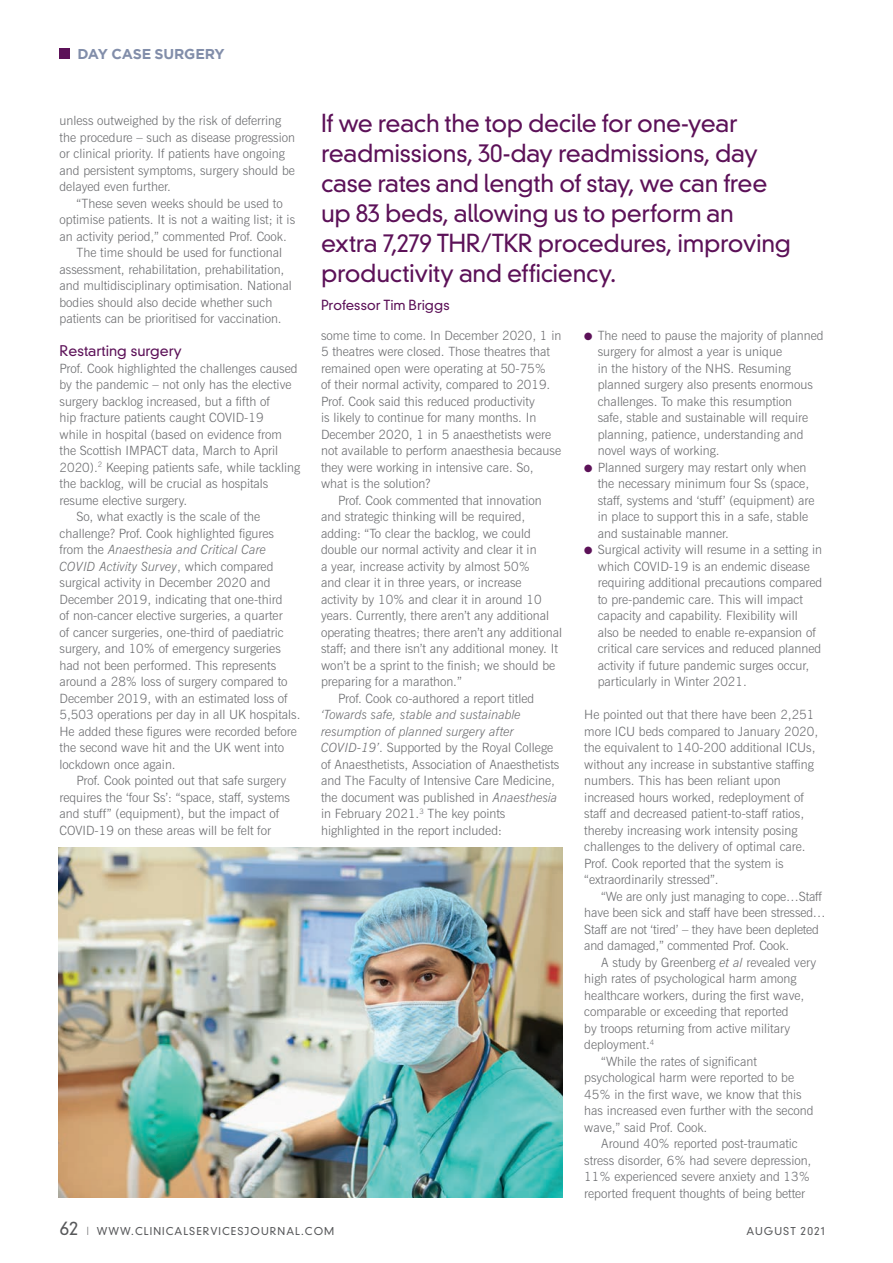
<style>
.page{position:relative;width:893px;height:1263px;background:#fff}
.page>*{position:absolute;margin:0;border:0;box-sizing:border-box;transform-origin:0 0}
._8_Feat_Quote{font:300 24px/30px "DIN Neuzeit Grotesk";letter-spacing:-.015em;color:#5c1158}
._5_Feat_Xhead{font:300 14.25px "DIN Neuzeit Grotesk";color:#5c1158}
.t1{font:700 14.25px "Gotham";letter-spacing:-.015em;color:#828eaa}
._8_Feat_Quote-2{font:300 13.5px "DIN Neuzeit Grotesk";letter-spacing:-.005em;color:#5c1158}
._4_Feat_Text_indent{font:300 12.75px/16.5px "News Gothic BT";color:#6c6d70}
._3_Feat_Text_Full_ou{font:300 12.75px/16.5px "News Gothic BT";color:#6c6d70}
.t2{font:300 10.5px "DIN Neuzeit Grotesk";letter-spacing:.1em;color:#57585a}
.s1{font-style:italic}
.s2{color:#5c1158}
.s3{font-size:18px}
.s4{font-family:"Gotham";font-size:11.25px}
.s5{font-size:10.8px}
</style>
<div class="page">
<div style="left:60px;top:48px;width:10px;height:11px;background:#5c1158"></div>
<img style="left:58px;top:847px;width:504px;height:350px">
<p class="t1" style="left:78px;top:45px;width:149px">DAY CASE SURGERY</p>
<p class="_4_Feat_Text_indent" style="left:60px;top:112px;width:237px">unless outweighed by the risk of deferring the procedure – such as disease progression or clinical priority. If patients have ongoing and persistent symptoms, surgery should be delayed even further.</p>
<p class="_4_Feat_Text_indent" style="left:60px;top:195px;width:237px;text-indent:17px">“These seven weeks should be used to optimise patients. It is not a waiting list; it is an activity period,” commented Prof. Cook.</p>
<p class="_4_Feat_Text_indent" style="left:60px;top:244px;width:234px;text-indent:17px">The time should be used for functional assessment, rehabilitation, prehabilitation, and multidisciplinary optimisation. National bodies should also decide whether such patients can be prioritised for vaccination.</p>
<p class="_5_Feat_Xhead" style="left:60px;top:342px;width:124px">Restarting surgery</p>
<p class="_3_Feat_Text_Full_ou" style="left:60px;top:360px;width:242px">Prof. Cook highlighted the challenges caused by the pandemic – not only has the elective surgery backlog increased, but a fifth of<br>hip fracture patients caught COVID-19<br>while in hospital (based on evidence from the Scottish IMPACT data, March to April 2020).<sup>2</sup> Keeping patients safe, while tackling the backlog, will be crucial as hospitals resume elective surgery.</p>
<p class="_4_Feat_Text_indent" style="left:60px;top:508px;width:242px;text-indent:17px">So, what exactly is the scale of the challenge? Prof. Cook highlighted figures from the <span class="s1">Anaesthesia and Critical Care COVID Activity Survey</span>, which compared surgical activity in December 2020 and December 2019, indicating that one-third<br>of non-cancer elective surgeries, a quarter<br>of cancer surgeries, one-third of paediatric surgery, and 10% of emergency surgeries had not been performed. This represents around a 28% loss of surgery compared to December 2019, with an estimated loss of 5,503 operations per day in all UK hospitals.<br>He added these figures were recorded before the second wave hit and the UK went into lockdown once again.</p>
<p class="_4_Feat_Text_indent" style="left:60px;top:772px;width:232px;text-indent:17px">Prof. Cook pointed out that safe surgery requires the ‘four Ss’: “space, staff, systems and stuff” (equipment), but the impact of COVID-19 on these areas will be felt for</p>
<p class="_8_Feat_Quote" style="left:321px;top:109px;width:472px">If we reach the top decile for one-year readmissions, 30-day readmissions, day case rates and length of stay, we can free up 83 beds, allowing us to perform an extra 7,279 THR/TKR procedures, improving productivity and efficiency.</p>
<p class="_8_Feat_Quote-2" style="left:321px;top:296px;width:130px">Professor Tim Briggs</p>
<p class="_4_Feat_Text_indent" style="left:321px;top:327px;width:242px">some time to come. In December 2020, 1 in 5 theatres were closed. Those theatres that remained open were operating at 50-75%<br>of their normal activity, compared to 2019.<br>Prof. Cook said this reduced productivity<br>is likely to continue for many months. In December 2020, 1 in 5 anaesthetists were not available to perform anaesthesia because they were working in intensive care. So, what is the solution?</p>
<p class="_4_Feat_Text_indent" style="left:321px;top:492px;width:242px;text-indent:17px">Prof. Cook commented that innovation and strategic thinking will be required, adding: “To clear the backlog, we could double our normal activity and clear it in<br>a year, increase activity by almost 50%<br>and clear it in three years, or increase<br>activity by 10% and clear it in around 10 years. Currently, there aren’t any additional operating theatres; there aren’t any additional staff; and there isn’t any additional money. It won’t be a sprint to the finish; we should be preparing for a marathon.”</p>
<p class="_4_Feat_Text_indent" style="left:321px;top:690px;width:240px;text-indent:17px">Prof. Cook co-authored a report titled <span class="s1">‘Towards safe, stable and sustainable resumption of planned surgery after COVID-19’</span>. Supported by the Royal College of Anaesthetists, Association of Anaesthetists and The Faculty of Intensive Care Medicine, the document was published in <span class="s1">Anaesthesia </span>in February 2021.<sup>3</sup> The key points highlighted in the report included:</p>
<p class="_3_Feat_Text_Full_ou" style="left:598px;top:327px;width:227px;text-indent:-14px"><span class="s2">●</span> The need to pause the majority of planned surgery for almost a year is unique<br>in the history of the NHS. Resuming planned surgery also presents enormous challenges. To make this resumption<br>safe, stable and sustainable will require planning, patience, understanding and novel ways of working.</p>
<p class="_3_Feat_Text_Full_ou" style="left:598px;top:459px;width:218px;text-indent:-14px"><span class="s2">●</span> Planned surgery may restart only when the necessary minimum four Ss (space, staff, systems and ‘stuff’ (equipment) are in place to support this in a safe, stable and sustainable manner.</p>
<p class="_3_Feat_Text_Full_ou" style="left:598px;top:541px;width:226px;text-indent:-14px"><span class="s2">●</span> Surgical activity will resume in a setting in which COVID-19 is an endemic disease requiring additional precautions compared to pre-pandemic care. This will impact capacity and capability. Flexibility will<br>also be needed to enable re-expansion of critical care services and reduced planned activity if future pandemic surges occur, particularly in Winter 2021.</p>
<p class="_3_Feat_Text_Full_ou" style="left:584px;top:706px;width:235px">He pointed out that there have been 2,251 more ICU beds compared to January 2020, the equivalent to 140-200 additional ICUs, without any increase in substantive staffing numbers. This has been reliant upon increased hours worked, redeployment of staff and decreased patient-to-staff ratios, thereby increasing work intensity posing challenges to the delivery of optimal care.<br>Prof. Cook reported that the system is “extraordinarily stressed”.</p>
<p class="_4_Feat_Text_indent" style="left:584px;top:888px;width:243px;text-indent:17px">“We are only just managing to cope…Staff have been sick and staff have been stressed… Staff are not ‘tired’ – they have been depleted and damaged,” commented Prof. Cook.</p>
<p class="_4_Feat_Text_indent" style="left:584px;top:954px;width:234px;text-indent:17px">A study by Greenberg <span class="s1">et al</span> revealed very high rates of psychological harm among healthcare workers, during the first wave, comparable or exceeding that reported<br>by troops returning from active military deployment.<sup>4</sup></p>
<p class="_4_Feat_Text_indent" style="left:584px;top:1053px;width:231px;text-indent:17px">“While the rates of significant psychological harm were reported to be 45% in the first wave, we know that this has increased even further with the second wave,” said Prof. Cook.</p>
<p class="_4_Feat_Text_indent" style="left:584px;top:1135px;width:229px;text-align:center">Around 40% reported post-traumatic stress disorder, 6% had severe depression, 11% experienced severe anxiety and 13% reported frequent thoughts of being better</p>
<p class="t2" style="left:60px;top:1225px;width:276px"><span class="s3">62</span> <span class="s4">l</span> WWW.CLINICALSERVICESJOURNAL.COM</p>
<p class="t2" style="left:746px;top:1225px;width:80px">AUGUST <span class="s5">2021</span></p>
</div>
